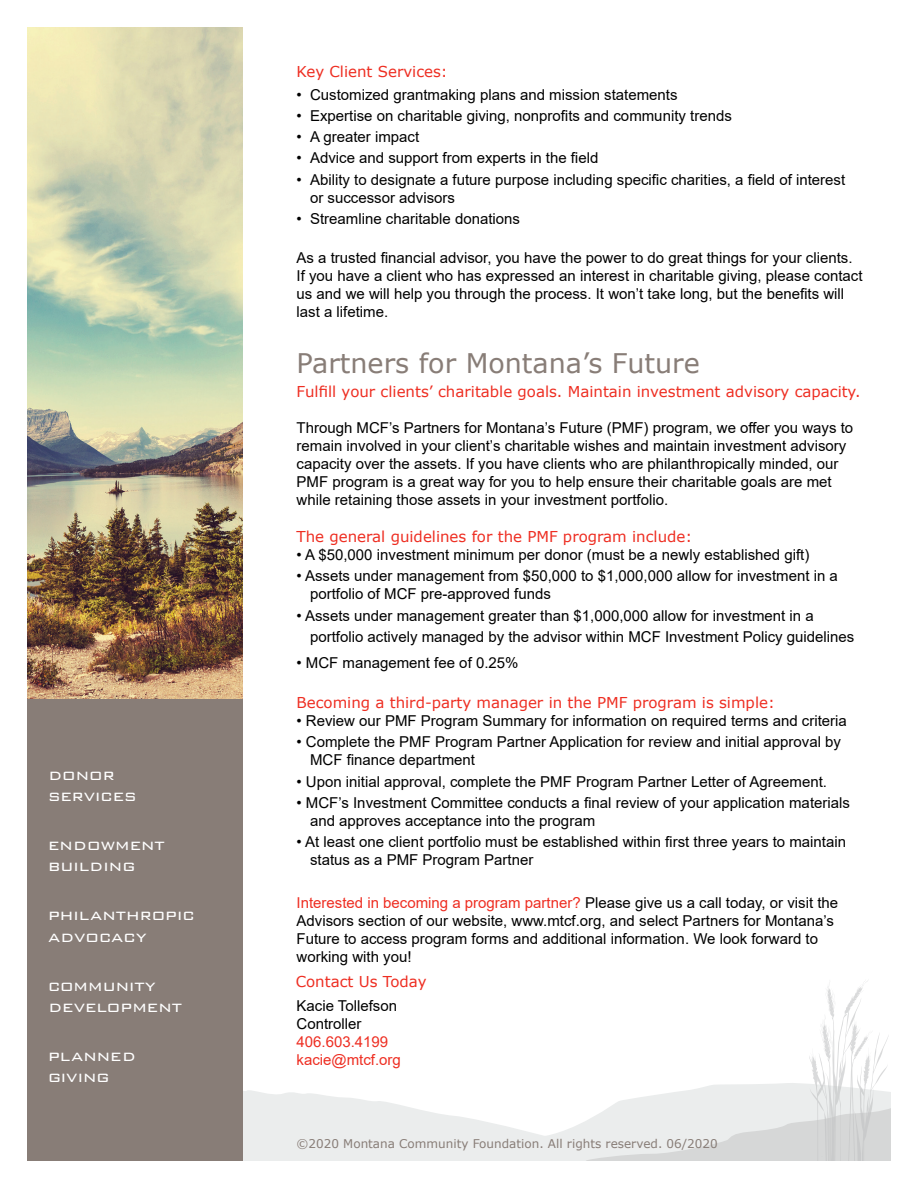
<style>
.page{position:relative;width:918px;height:1188px;background:#fff}
.page>*{position:absolute;margin:0;border:0;box-sizing:border-box;transform-origin:0 0}
.Heading1{font:27px "Verdana";color:#887d77}
.t1{font:300 19.65px/21.3px "Bank Gothic BT";color:#fff}
.tabs{font:15px/18px "Arial";color:#000}
.copy{font:15px/18px "Arial";color:#000}
.subhead{font:15px "Verdana";color:#ee2e22}
.copy-2{font:15px "Arial";color:#ee2e22}
.subhead-bold{font:15px "Verdana";color:#ee2e22}
.t2{font:12px "Verdana";color:#887d77}
.s1{color:#ee2e22}
</style>
<div class="page">
<svg style="left:242px;top:979px;width:649px;height:182px"></svg>
<div style="left:27px;top:688px;width:215px;height:473px;background:#887d77"></div>
<img style="left:27px;top:27px;width:215px;height:671px">
<p class="t1" style="left:48px;top:763px;width:68px">donor</p>
<p class="t1" style="left:48px;top:785px;width:90px">services</p>
<p class="t1" style="left:48px;top:834px;width:118px">endowment building</p>
<p class="t1" style="left:48px;top:904px;width:148px">philanthropic</p>
<p class="t1" style="left:48px;top:925px;width:100px">advocacy</p>
<p class="t1" style="left:48px;top:974px;width:136px">community development</p>
<p class="t1" style="left:48px;top:1045px;width:90px">planned giving</p>
<p class="subhead" style="left:297px;top:61px;width:153px">Key Client Services:</p>
<p class="tabs" style="left:297px;top:85px;width:383px">• Customized grantmaking plans and mission statements</p>
<p class="tabs" style="left:297px;top:106px;width:437px">• Expertise on charitable giving, nonprofits and community trends</p>
<p class="tabs" style="left:297px;top:128px;width:124px">• A greater impact</p>
<p class="tabs" style="left:297px;top:149px;width:303px">• Advice and support from experts in the field</p>
<p class="tabs" style="left:310px;top:170px;width:537px;text-indent:-14px">• Ability to designate a future purpose including specific charities, a field of interest or successor advisors</p>
<p class="tabs" style="left:297px;top:209px;width:225px">• Streamline charitable donations</p>
<p class="copy" style="left:297px;top:249px;width:568px">As a trusted financial advisor, you have the power to do great things for your clients.<br>If you have a client who has expressed an interest in charitable giving, please contact us and we will help you through the process. It won’t take long, but the benefits will last a lifetime.</p>
<p class="Heading1" style="left:297px;top:344px;width:405px">Partners for Montana’s Future</p>
<p class="subhead" style="left:297px;top:381px;width:566px">Fulfill your clients’ charitable goals. Maintain investment advisory capacity.</p>
<p class="copy" style="left:297px;top:418px;width:558px">Through MCF’s Partners for Montana’s Future (PMF) program, we offer you ways to remain involved in your client’s charitable wishes and maintain investment advisory capacity over the assets. If you have clients who are philanthropically minded, our PMF program is a great way for you to help ensure their charitable goals are met while retaining those assets in your investment portfolio.</p>
<p class="subhead" style="left:297px;top:526px;width:397px">The general guidelines for the PMF program include:</p>
<p class="tabs" style="left:297px;top:546px;width:514px">• A $50,000 investment minimum per donor (must be a newly established gift)</p>
<p class="tabs" style="left:310px;top:567px;width:529px;text-indent:-14px">• Assets under management from $50,000 to $1,000,000 allow for investment in a portfolio of MCF pre-approved funds</p>
<p class="tabs" style="left:297px;top:606px;width:519px">• Assets under management greater than $1,000,000 allow for investment in a</p>
<p class="tabs" style="left:310px;top:627px;width:546px">portfolio actively managed by the advisor within MCF Investment Policy guidelines</p>
<p class="tabs" style="left:297px;top:653px;width:224px">• MCF management fee of 0.25%</p>
<p class="subhead" style="left:297px;top:692px;width:480px">Becoming a third-party manager in the PMF program is simple:</p>
<p class="tabs" style="left:297px;top:712px;width:552px">• Review our PMF Program Summary for information on required terms and criteria</p>
<p class="tabs" style="left:310px;top:733px;width:533px;text-indent:-14px">• Complete the PMF Program Partner Application for review and initial approval by<br>MCF finance department</p>
<p class="tabs" style="left:297px;top:772px;width:532px">• Upon initial approval, complete the PMF Program Partner Letter of Agreement.</p>
<p class="tabs" style="left:310px;top:794px;width:541px;text-indent:-14px">• MCF’s Investment Committee conducts a final review of your application materials and approves acceptance into the program</p>
<p class="tabs" style="left:310px;top:833px;width:538px;text-indent:-14px">• At least one client portfolio must be established within first three years to maintain status as a PMF Program Partner</p>
<p class="copy" style="left:297px;top:893px;width:543px"><span class="s1">Interested in becoming a program partner?</span> Please give us a call today, or visit the<br>Advisors section of our website, www.mtcf.org, and select Partners for Montana’s</p>
<p class="copy" style="left:297px;top:929px;width:523px">Future to access program forms and additional information. We look forward to</p>
<p class="copy" style="left:297px;top:947px;width:117px">working with you!</p>
<p class="subhead-bold" style="left:296px;top:971px;width:132px">Contact Us Today</p>
<p class="copy" style="left:297px;top:997px;width:102px">Kacie Tollefson</p>
<p class="copy" style="left:297px;top:1015px;width:67px">Controller</p>
<p class="copy-2" style="left:297px;top:1032px;width:93px">406.603.4199</p>
<p class="copy-2" style="left:297px;top:1050px;width:106px">kacie@mtcf.org</p>
<p class="t2" style="left:297px;top:1135px;width:423px">©2020 Montana Community Foundation. All rights reserved. 06/2020</p>
</div>
